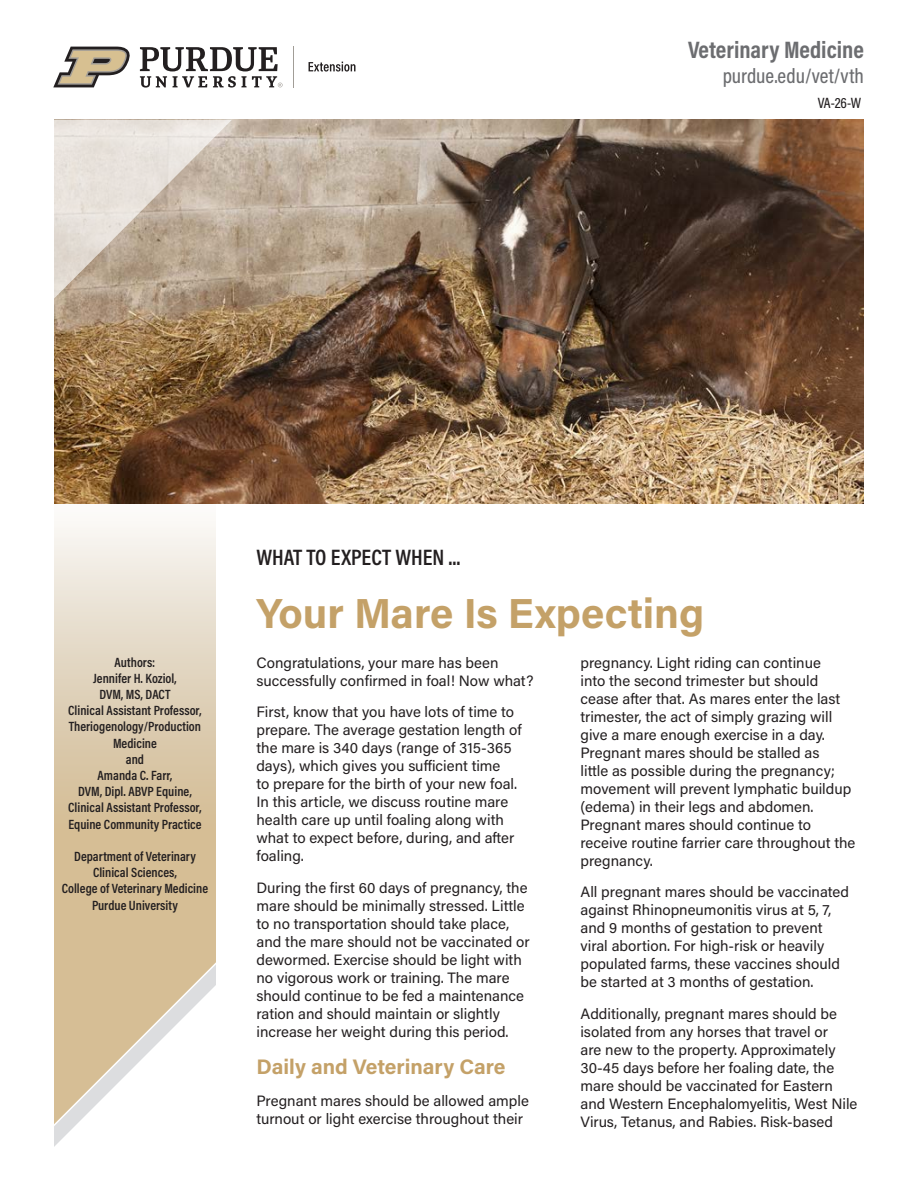
<style>
.page{position:relative;width:918px;height:1188px;background:#fff}
.page>*{position:absolute;margin:0;border:0;box-sizing:border-box;transform-origin:0 0}
.PUBLICATION_HEADING{font:700 42px "Acumin Pro";color:#c4a168}
.t1{font:700 24px "Acumin Pro Cond";color:#6c6d70}
.PUBLICATION_HEADING-2{font:600 22.5px "Acumin Pro Cond";color:#231f20}
.t2{font:700 21px "Acumin Pro";color:#c4a168}
.t3{font:500 21px "Acumin Pro Cond";color:#6c6d70}
.t4{font:15px/18px "Acumin Pro";color:#231f20}
.t5{font:500 15px "Acumin Pro Cond";color:#231f20}
.t6{font:600 13.5px/16.2px "Acumin Pro Cond";color:#231f20}
</style>
<div class="page">
<img style="left:216px;top:120px;width:648px;height:383px">
<svg style="left:54px;top:299px;width:162px;height:660px;background:#c4ae91"></svg>
<svg style="left:54px;top:959px;width:162px;height:188px"></svg>
<svg style="left:54px;top:120px;width:178px;height:179px;background:#d1c5b8"></svg>
<svg style="left:309px;top:62px;width:46px;height:10px"></svg>
<hr style="left:293px;top:46px;width:1px;height:42px;background:#a19d97">
<svg style="left:53px;top:47px;width:77px;height:40px"></svg>
<svg style="left:140px;top:47px;width:143px;height:41px"></svg>
<h2 class="t1" style="left:688px;top:34px;width:177px">Veterinary Medicine</h2>
<h3 class="t3" style="left:723px;top:62px;width:143px">purdue.edu/vet/vth</h3>
<p class="t5" style="left:818px;top:93px;width:45px">VA-26-W</p>
<p class="t6" style="left:115px;top:653px;width:42px">Authors:</p>
<p class="t6" style="left:93px;top:670px;width:85px">Jennifer H. Koziol,</p>
<p class="t6" style="left:99px;top:686px;width:73px">DVM, MS, DACT</p>
<p class="t6" style="left:68px;top:702px;width:135px">Clinical Assistant Professor,</p>
<p class="t6" style="left:69px;top:718px;width:134px">Theriogenology/Production</p>
<p class="t6" style="left:113px;top:734px;width:45px">Medicine</p>
<p class="t6" style="left:126px;top:751px;width:20px">and</p>
<p class="t6" style="left:98px;top:767px;width:76px">Amanda C. Farr,</p>
<p class="t6" style="left:78px;top:783px;width:115px">DVM, Dipl. ABVP Equine,</p>
<p class="t6" style="left:68px;top:799px;width:135px">Clinical Assistant Professor,<br>Equine Community Practice</p>
<p class="t6" style="left:74px;top:848px;width:123px">Department of Veterinary</p>
<p class="t6" style="left:93px;top:864px;width:85px">Clinical Sciences,</p>
<p class="t6" style="left:62px;top:880px;width:148px">College of Veterinary Medicine</p>
<p class="t6" style="left:92px;top:896px;width:87px">Purdue University</p>
<p class="PUBLICATION_HEADING-2" style="left:256px;top:543px;width:206px">WHAT TO EXPECT WHEN ...</p>
<p class="PUBLICATION_HEADING" style="left:256px;top:584px;width:449px">Your Mare Is Expecting</p>
<p class="t4" style="left:256px;top:653px;width:279px">Congratulations, your mare has been successfully confirmed in foal! Now what?</p>
<p class="t4" style="left:256px;top:702px;width:267px">First, know that you have lots of time to prepare. The average gestation length of the mare is 340 days (range of 315-365 days), which gives you sufficient time<br>to prepare for the birth of your new foal.<br>In this article, we discuss routine mare health care up until foaling along with what to expect before, during, and after foaling.</p>
<p class="t4" style="left:256px;top:878px;width:275px">During the first 60 days of pregnancy, the mare should be minimally stressed. Little to no transportation should take place, and the mare should not be vaccinated or dewormed. Exercise should be light with no vigorous work or training. The mare should continue to be fed a maintenance ration and should maintain or slightly increase her weight during this period.</p>
<p class="t2" style="left:256px;top:1052px;width:251px">Daily and Veterinary Care</p>
<p class="t4" style="left:256px;top:1091px;width:274px">Pregnant mares should be allowed ample turnout or light exercise throughout their</p>
<p class="t4" style="left:580px;top:653px;width:277px">pregnancy. Light riding can continue<br>into the second trimester but should cease after that. As mares enter the last trimester, the act of simply grazing will give a mare enough exercise in a day.<br>Pregnant mares should be stalled as<br>little as possible during the pregnancy; movement will prevent lymphatic buildup (edema) in their legs and abdomen.<br>Pregnant mares should continue to receive routine farrier care throughout the pregnancy.</p>
<p class="t4" style="left:580px;top:882px;width:270px">All pregnant mares should be vaccinated against Rhinopneumonitis virus at 5, 7, and 9 months of gestation to prevent viral abortion. For high-risk or heavily populated farms, these vaccines should be started at 3 months of gestation.</p>
<p class="t4" style="left:580px;top:1004px;width:278px">Additionally, pregnant mares should be isolated from any horses that travel or<br>are new to the property. Approximately 30-45 days before her foaling date, the mare should be vaccinated for Eastern and Western Encephalomyelitis, West Nile Virus, Tetanus, and Rabies. Risk-based</p>
</div>
